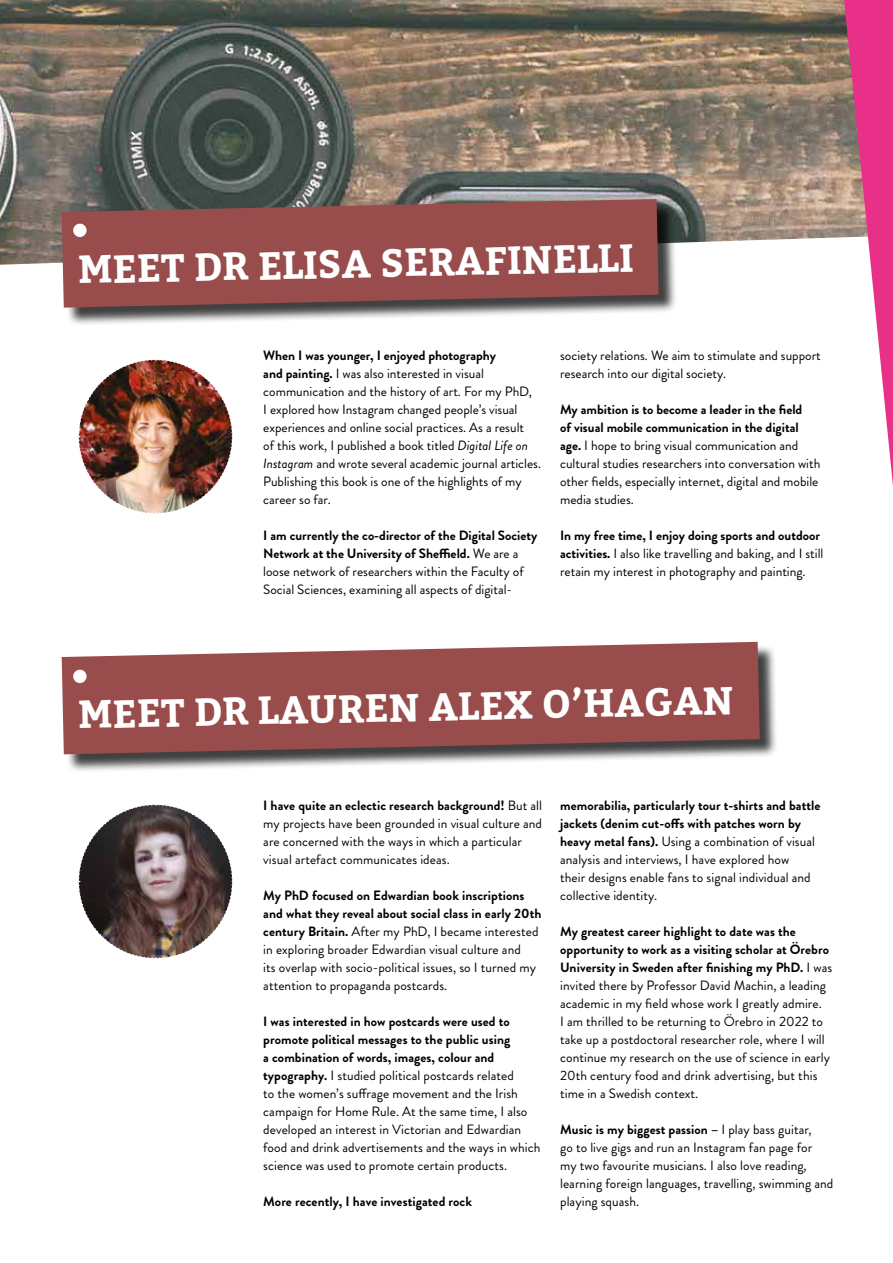
<style>
.page{position:relative;width:893px;height:1263px;background:#fff}
.page>*{position:absolute;margin:0;border:0;box-sizing:border-box;transform-origin:0 0}
.t1{font:700 39px "Bitter";color:#fff}
.t2{font:13.5px/18px "Brandon Grotesque";letter-spacing:.005em;color:#000}
.t3{font:700 13.5px "Brandon Grotesque";letter-spacing:.005em;color:#000}
.s1{font-weight:700}
.s2{font-style:italic}
</style>
<div class="page">
<img style="left:0;top:0;width:844px;height:236px">
<img style="left:78px;top:359px;width:155px;height:155px">
<svg style="left:78px;top:804px;width:155px;height:155px"></svg>
<svg style="left:844px;top:0;width:49px;height:486px"></svg>
<div style="left:64px;top:201px;width:613px;height:125px;background:#000;opacity:.75"></div>
<svg style="left:62px;top:199px;width:597px;height:109px;fill:#984c4c"></svg>
<div style="left:73px;top:224px;width:14px;height:13px;background:#fff;border-radius:50%"></div>
<div style="left:64px;top:644px;width:714px;height:129px;background:#000;opacity:.75"></div>
<svg style="left:62px;top:642px;width:698px;height:112px;fill:#984c4c"></svg>
<div style="left:73px;top:670px;width:14px;height:13px;background:#fff;border-radius:50%"></div>
<h1 class="t1" style="left:78px;top:251px;width:557px;rotate:-1deg">MEET DR ELISA SERAFINELLI</h1>
<p class="t2" style="left:263px;top:347px;width:279px"><span class="s1">When I was younger, I enjoyed photography<br>and painting.</span> I was also interested in visual communication and the history of art. For my PhD,<br>I explored how Instagram changed people’s visual experiences and online social practices. As a result<br>of this work, I published a book titled <span class="s2">Digital Life on Instagram</span> and wrote several academic journal articles.<br>Publishing this book is one of the highlights of my career so far.</p>
<p class="t2" style="left:263px;top:527px;width:276px"><span class="s1">I am currently the co-director of the Digital Society Network at the University of Sheffield.</span> We are a loose network of researchers within the Faculty of Social Sciences, examining all aspects of digital-</p>
<p class="t2" style="left:560px;top:347px;width:262px">society relations. We aim to stimulate and support research into our digital society.</p>
<p class="t2" style="left:560px;top:401px;width:262px"><span class="s1">My ambition is to become a leader in the field<br>of visual mobile communication in the digital age.</span> I hope to bring visual communication and cultural studies researchers into conversation with other fields, especially internet, digital and mobile media studies.</p>
<p class="t2" style="left:560px;top:527px;width:265px"><span class="s1">In my free time, I enjoy doing sports and outdoor activities.</span> I also like travelling and baking, and I still retain my interest in photography and painting.</p>
<h1 class="t1" style="left:78px;top:696px;width:657px;rotate:-1deg">MEET DR LAUREN ALEX O’HAGAN</h1>
<p class="t2" style="left:263px;top:797px;width:280px"><span class="s1">I have quite an eclectic research background!</span> But all my projects have been grounded in visual culture and are concerned with the ways in which a particular visual artefact communicates ideas.</p>
<p class="t2" style="left:263px;top:887px;width:280px"><span class="s1">My PhD focused on Edwardian book inscriptions and what they reveal about social class in early 20th century Britain.</span> After my PhD, I became interested in exploring broader Edwardian visual culture and<br>its overlap with socio-political issues, so I turned my attention to propaganda postcards.</p>
<p class="t2" style="left:263px;top:1013px;width:279px"><span class="s1">I was interested in how postcards were used to promote political messages to the public using<br>a combination of words, images, colour and typography.</span> I studied political postcards related<br>to the women’s suffrage movement and the Irish campaign for Home Rule. At the same time, I also developed an interest in Victorian and Edwardian food and drink advertisements and the ways in which science was used to promote certain products.</p>
<p class="t3" style="left:263px;top:1194px;width:210px">More recently, I have investigated rock</p>
<p class="t2" style="left:560px;top:797px;width:262px"><span class="s1">memorabilia, particularly tour t-shirts and battle jackets (denim cut-offs with patches worn by heavy metal fans).</span> Using a combination of visual analysis and interviews, I have explored how<br>their designs enable fans to signal individual and collective identity.</p>
<p class="t2" style="left:560px;top:923px;width:274px"><span class="s1">My greatest career highlight to date was the opportunity to work as a visiting scholar at Örebro University in Sweden after finishing my PhD.</span> I was invited there by Professor David Machin, a leading academic in my field whose work I greatly admire.<br>I am thrilled to be returning to Örebro in 2022 to take up a postdoctoral researcher role, where I will continue my research on the use of science in early 20th century food and drink advertising, but this time in a Swedish context.</p>
<p class="t2" style="left:560px;top:1121px;width:275px"><span class="s1">Music is my biggest passion –</span> I play bass guitar,<br>go to live gigs and run an Instagram fan page for<br>my two favourite musicians. I also love reading, learning foreign languages, travelling, swimming and playing squash.</p>
</div>
